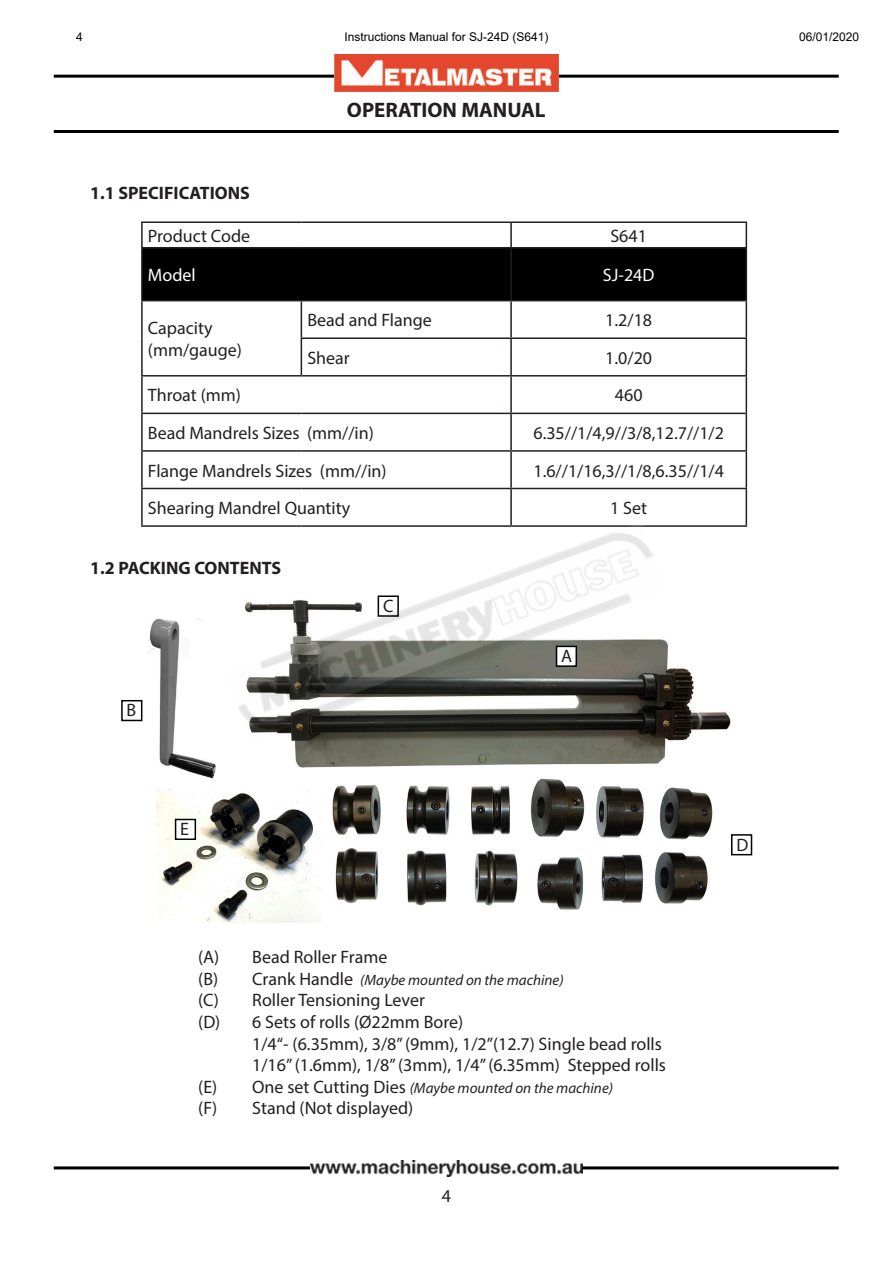
<style>
.page{position:relative;width:893px;height:1263px;background:#fff}
.page>*{position:absolute;margin:0;border:0;box-sizing:border-box;transform-origin:0 0}
.t1{font:700 21px "Myriad Pro";color:#231f20}
.t2{font:18px "Myriad Pro";color:#231f20}
.t3{font:700 18px "Myriad Pro";color:#231f20}
.t4{font:18px "Myriad Pro";color:#fff}
.t5{font:italic 15px "Myriad Pro";color:#231f20}
.t6{font:12px "Arial";color:#000}
.s1{font-style:normal;font-size:18px}
</style>
<div class="page">
<hr style="left:54px;top:75px;width:785px;height:3px;background:#000">
<img style="left:334px;top:55px;width:224px;height:37px">
<hr style="left:54px;top:1166px;width:785px;height:3px;background:#000">
<hr style="left:54px;top:130px;width:785px;height:3px;background:#000">
<img style="left:310px;top:1160px;width:272px;height:17px">
<hr style="left:141px;top:221px;width:160px;height:2px;background:#231f20">
<hr style="left:141px;top:223px;width:2px;height:24px;background:#231f20">
<hr style="left:301px;top:221px;width:210px;height:2px;background:#231f20">
<hr style="left:511px;top:221px;width:236px;height:2px;background:#231f20">
<svg style="left:142px;top:223px;width:605px;height:77px"></svg>
<hr style="left:141px;top:247px;width:160px;height:1px;background:#231f20">
<hr style="left:141px;top:248px;width:2px;height:52px;background:#231f20">
<hr style="left:301px;top:247px;width:210px;height:1px;background:#231f20">
<hr style="left:511px;top:247px;width:236px;height:1px;background:#231f20">
<hr style="left:510px;top:248px;width:2px;height:52px;background:#231f20">
<hr style="left:746px;top:248px;width:1px;height:52px;background:#231f20">
<hr style="left:141px;top:300px;width:160px;height:1px;background:#231f20">
<hr style="left:141px;top:301px;width:2px;height:37px;background:#231f20">
<hr style="left:301px;top:300px;width:210px;height:1px;background:#231f20">
<hr style="left:301px;top:301px;width:1px;height:36px;background:#231f20">
<hr style="left:511px;top:300px;width:236px;height:1px;background:#231f20">
<hr style="left:510px;top:301px;width:2px;height:36px;background:#231f20">
<hr style="left:746px;top:301px;width:1px;height:36px;background:#231f20">
<hr style="left:141px;top:338px;width:2px;height:37px;background:#231f20">
<hr style="left:301px;top:337px;width:210px;height:2px;background:#231f20">
<hr style="left:301px;top:339px;width:1px;height:36px;background:#231f20">
<hr style="left:511px;top:337px;width:236px;height:2px;background:#231f20">
<hr style="left:510px;top:339px;width:2px;height:36px;background:#231f20">
<hr style="left:746px;top:339px;width:1px;height:36px;background:#231f20">
<hr style="left:141px;top:375px;width:160px;height:2px;background:#231f20">
<hr style="left:141px;top:377px;width:2px;height:36px;background:#231f20">
<hr style="left:301px;top:375px;width:210px;height:2px;background:#231f20">
<hr style="left:511px;top:375px;width:236px;height:2px;background:#231f20">
<hr style="left:510px;top:377px;width:2px;height:36px;background:#231f20">
<hr style="left:746px;top:377px;width:1px;height:36px;background:#231f20">
<hr style="left:141px;top:413px;width:160px;height:1px;background:#231f20">
<hr style="left:141px;top:414px;width:2px;height:36px;background:#231f20">
<hr style="left:301px;top:413px;width:210px;height:1px;background:#231f20">
<hr style="left:511px;top:413px;width:236px;height:1px;background:#231f20">
<hr style="left:510px;top:414px;width:2px;height:36px;background:#231f20">
<hr style="left:746px;top:414px;width:1px;height:36px;background:#231f20">
<hr style="left:141px;top:450px;width:160px;height:2px;background:#231f20">
<hr style="left:141px;top:452px;width:2px;height:36px;background:#231f20">
<hr style="left:301px;top:450px;width:210px;height:2px;background:#231f20">
<hr style="left:511px;top:450px;width:236px;height:2px;background:#231f20">
<hr style="left:510px;top:452px;width:2px;height:36px;background:#231f20">
<hr style="left:746px;top:452px;width:1px;height:36px;background:#231f20">
<hr style="left:141px;top:488px;width:160px;height:1px;background:#231f20">
<hr style="left:141px;top:489px;width:2px;height:36px;background:#231f20">
<hr style="left:301px;top:488px;width:210px;height:1px;background:#231f20">
<hr style="left:511px;top:488px;width:236px;height:1px;background:#231f20">
<hr style="left:510px;top:489px;width:2px;height:36px;background:#231f20">
<hr style="left:746px;top:489px;width:1px;height:36px;background:#231f20">
<hr style="left:141px;top:525px;width:160px;height:2px;background:#231f20">
<hr style="left:511px;top:525px;width:236px;height:2px;background:#231f20">
<img style="left:121px;top:618px;width:616px;height:305px">
<div style="left:731px;top:834px;width:21px;height:21px;background:#fff;border:2px solid #000"></div>
<div style="left:121px;top:700px;width:21px;height:21px;background:#fff;border:2px solid #000"></div>
<div style="left:175px;top:819px;width:21px;height:21px;background:#fff;border:2px solid #000"></div>
<img style="left:227px;top:523px;width:439px;height:217px">
<p class="t6" style="left:76px;top:28px;width:8px">4</p>
<p class="t6" style="left:344px;top:28px;width:206px">Instructions Manual for SJ-24D (S641)</p>
<p class="t6" style="left:799px;top:28px;width:62px">06/01/2020</p>
<p class="t1" style="left:347px;top:97px;width:200px">OPERATION MANUAL</p>
<p class="t3" style="left:90px;top:181px;width:161px">1.1 SPECIFICATIONS</p>
<p class="t2" style="left:148px;top:225px;width:104px">Product Code</p>
<p class="t2" style="left:610px;top:225px;width:38px">S641</p>
<p class="t4" style="left:148px;top:264px;width:49px">Model</p>
<p class="t4" style="left:603px;top:264px;width:53px">SJ-24D</p>
<p class="t2" style="left:148px;top:317px;width:66px">Capacity</p>
<p class="t2" style="left:148px;top:339px;width:96px">(mm/gauge)</p>
<p class="t2" style="left:307px;top:309px;width:126px">Bead and Flange</p>
<p class="t2" style="left:605px;top:309px;width:48px">1.2/18</p>
<p class="t2" style="left:307px;top:347px;width:44px">Shear</p>
<p class="t2" style="left:605px;top:347px;width:48px">1.0/20</p>
<p class="t2" style="left:148px;top:384px;width:95px">Throat (mm)</p>
<p class="t2" style="left:615px;top:384px;width:29px">460</p>
<p class="t2" style="left:148px;top:422px;width:228px">Bead Mandrels Sizes (mm//in)</p>
<p class="t2" style="left:533px;top:422px;width:192px">6.35//1/4,9//3/8,12.7//1/2</p>
<p class="t2" style="left:148px;top:459px;width:240px">Flange Mandrels Sizes (mm//in)</p>
<p class="t2" style="left:533px;top:459px;width:192px">1.6//1/16,3//1/8,6.35//1/4</p>
<p class="t2" style="left:148px;top:497px;width:204px">Shearing Mandrel Quantity</p>
<p class="t2" style="left:610px;top:497px;width:39px">1 Set</p>
<p class="t3" style="left:90px;top:556px;width:193px">1.2 PACKING CONTENTS</p>
<p class="t2" style="left:127px;top:699px;width:11px">B</p>
<p class="t2" style="left:180px;top:818px;width:10px">E</p>
<p class="t2" style="left:383px;top:595px;width:12px">C</p>
<p class="t2" style="left:561px;top:645px;width:13px">A</p>
<p class="t2" style="left:198px;top:946px;width:191px">(A) Bead Roller Frame</p>
<p class="t5" style="left:198px;top:970px;width:367px"><span class="s1">(B) Crank Handle</span> (Maybe mounted on the machine)</p>
<p class="t2" style="left:198px;top:989px;width:228px">(C) Roller Tensioning Lever</p>
<p class="t2" style="left:198px;top:1011px;width:267px">(D) 6 Sets of rolls (Ø22mm Bore)</p>
<p class="t2" style="left:252px;top:1032px;width:411px">1/4“- (6.35mm), 3/8” (9mm), 1/2”(12.7) Single bead rolls</p>
<p class="t2" style="left:252px;top:1054px;width:415px">1/16” (1.6mm), 1/8” (3mm), 1/4” (6.35mm) Stepped rolls</p>
<p class="t5" style="left:198px;top:1078px;width:416px"><span class="s1">(E) One set Cutting Dies</span> (Maybe mounted on the machine)</p>
<p class="t2" style="left:198px;top:1097px;width:217px">(F) Stand (Not displayed)</p>
<p class="t2" style="left:442px;top:1185px;width:11px">4</p>
<p class="t2" style="left:736px;top:833px;width:13px">D</p>
</div>
